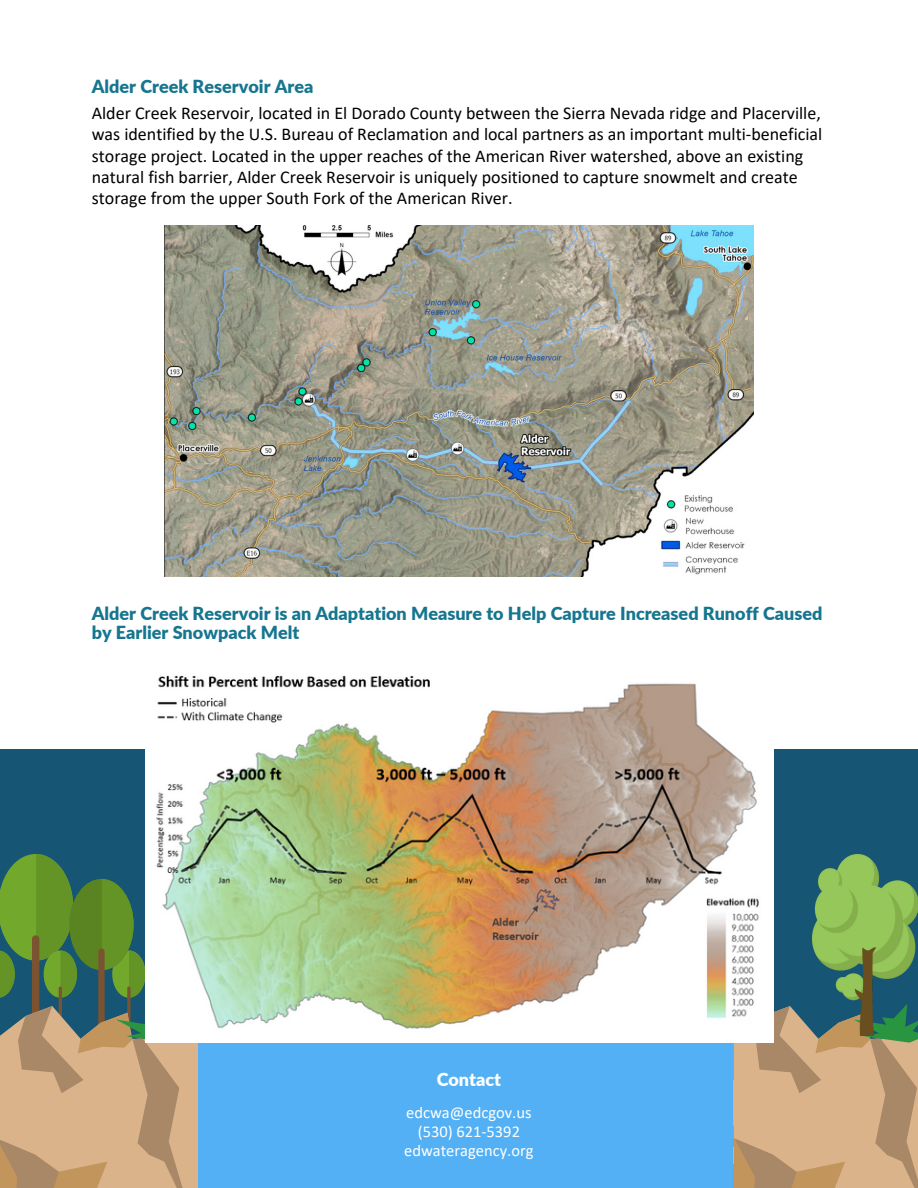
<style>
.page{position:relative;width:918px;height:1188px;background:#fff}
.page>*{position:absolute;margin:0;border:0;box-sizing:border-box;transform-origin:0 0}
.t1{font:18px/21.3px "Calibri";color:#000}
.t2{font:900 18px/19.2px "Lato";color:#16768f}
.t3{font:900 18px "Lato";color:#fff}
.t4{font:16.5px "Calibri";color:#fff}
</style>
<div class="page">
<div style="left:0;top:749px;width:918px;height:439px;background:#165573"></div>
<div style="left:178px;top:1034px;width:574px;height:154px;background:#53b0f4"></div>
<svg style="left:733px;top:1004px;width:185px;height:184px"></svg>
<svg style="left:0;top:854px;width:197px;height:334px"></svg>
<img style="left:813px;top:854px;width:105px;height:181px">
<img style="left:145px;top:675px;width:628px;height:367px">
<img style="left:165px;top:226px;width:588px;height:351px">
<p class="t2" style="left:92px;top:77px;width:223px">Alder Creek Reservoir Area</p>
<p class="t1" style="left:92px;top:104px;width:732px">Alder Creek Reservoir, located in El Dorado County between the Sierra Nevada ridge and Placerville, was identified by the U.S. Bureau of Reclamation and local partners as an important multi-beneficial storage project. Located in the upper reaches of the American River watershed, above an existing natural fish barrier, Alder Creek Reservoir is uniquely positioned to capture snowmelt and create storage from the upper South Fork of the American River.</p>
<p class="t2" style="left:92px;top:603px;width:732px">Alder Creek Reservoir is an Adaptation Measure to Help Capture Increased Runoff Caused by Earlier Snowpack Melt</p>
<p class="t3" style="left:437px;top:1068px;width:66px">Contact</p>
<p class="t4" style="left:406px;top:1105px;width:127px">edcwa@edcgov.us</p>
<p class="t4" style="left:418px;top:1124px;width:104px">(530) 621-5392</p>
<p class="t4" style="left:404px;top:1143px;width:131px">edwateragency.org</p>
</div>
